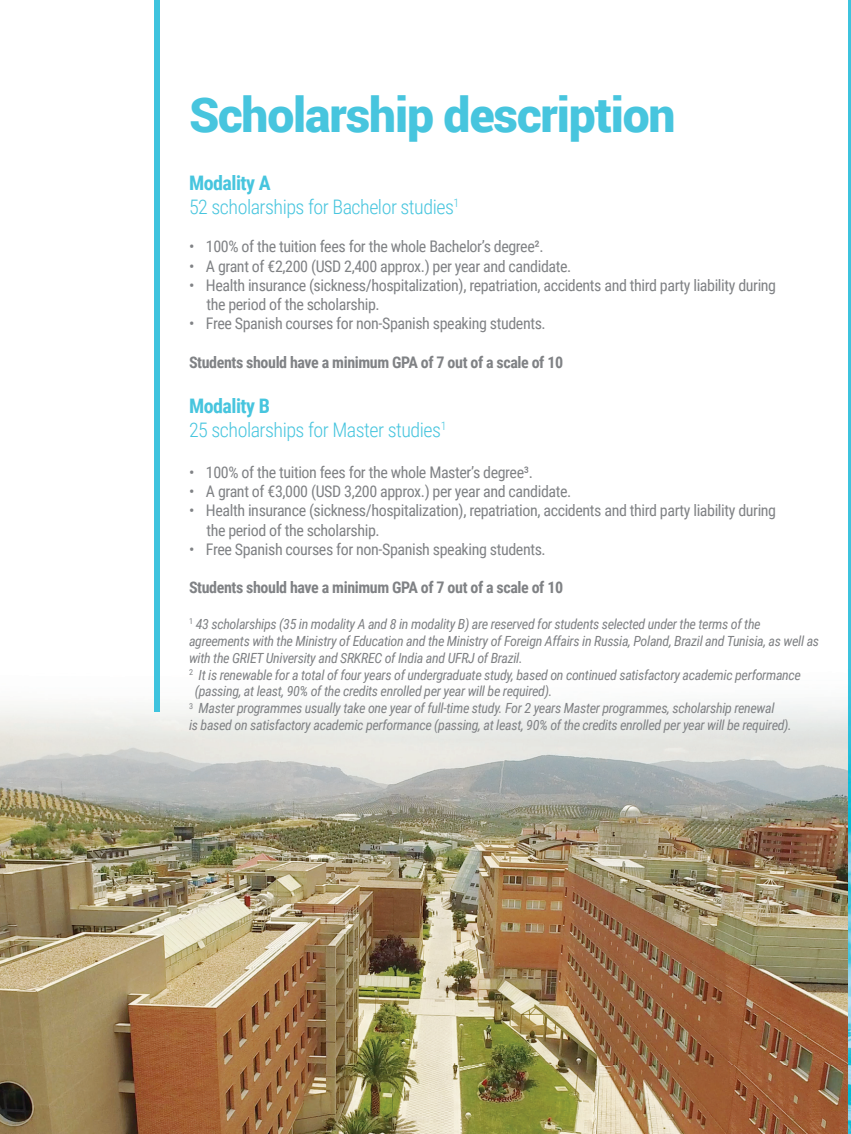
<style>
.page{position:relative;width:851px;height:1134px;background:#fff}
.page>*{position:absolute;margin:0;border:0;box-sizing:border-box;transform-origin:0 0}
.t1{font:900 48px "Roboto";letter-spacing:-.025em;color:#47c5de}
.t2{font:300 20px/24px "Roboto Condensed";letter-spacing:-.025em;color:#47c5de}
.t3{font:16px/19.2px "Roboto Condensed";letter-spacing:-.025em;color:#808285}
.t4{font:700 16px "Roboto Condensed";letter-spacing:-.025em;color:#808285}
.t5{font:italic 14px "Roboto Condensed";letter-spacing:-.025em;color:#808285}
.s1{font-weight:700}
</style>
<div class="page">
<img style="left:0;top:656px;width:848px;height:478px">
<hr style="left:848px;top:0;width:2px;height:1134px;background:#3ec3de">
<img style="left:848px;top:705px;width:2px;height:428px">
<div style="left:154px;top:0;width:5px;height:711px;background:#3ec3de"></div>
<h1 class="t1" style="left:189px;top:81px;width:488px">Scholarship description</h1>
<h2 class="t2" style="left:189px;top:170px;width:271px"><span class="s1">Modality A<br></span>52 scholarships for Bachelor studies<sup>1</sup></h2>
<p class="t3" style="left:189px;top:236px;width:356px">• 100% of the tuition fees for the whole Bachelor’s degree².</p>
<p class="t3" style="left:189px;top:256px;width:384px">• A grant of €2,200 (USD 2,400 approx.) per year and candidate.</p>
<p class="t3" style="left:206px;top:275px;width:571px;text-indent:-17px">• Health insurance (sickness/hospitalization), repatriation, accidents and third party liability during the period of the scholarship.</p>
<p class="t3" style="left:189px;top:313px;width:358px">• Free Spanish courses for non-Spanish speaking students.</p>
<p class="t4" style="left:189px;top:351px;width:375px">Students should have a minimum GPA of 7 out of a scale of 10</p>
<h2 class="t2" style="left:189px;top:393px;width:259px"><span class="s1">Modality B<br></span>25 scholarships for Master studies<sup>1</sup></h2>
<p class="t3" style="left:189px;top:462px;width:345px">• 100% of the tuition fees for the whole Master’s degree³.</p>
<p class="t3" style="left:189px;top:481px;width:384px">• A grant of €3,000 (USD 3,200 approx.) per year and candidate.</p>
<p class="t3" style="left:206px;top:500px;width:571px;text-indent:-17px">• Health insurance (sickness/hospitalization), repatriation, accidents and third party liability during the period of the scholarship.</p>
<p class="t3" style="left:189px;top:539px;width:358px">• Free Spanish courses for non-Spanish speaking students.</p>
<p class="t4" style="left:189px;top:576px;width:375px">Students should have a minimum GPA of 7 out of a scale of 10</p>
<p class="t5" style="left:189px;top:614px;width:573px"><sup>1</sup> 43 scholarships (35 in modality A and 8 in modality B) are reserved for students selected under the terms of the</p>
<p class="t5" style="left:189px;top:631px;width:631px">agreements with the Ministry of Education and the Ministry of Foreign Affairs in Russia, Poland, Brazil and Tunisia, as well as</p>
<p class="t5" style="left:189px;top:648px;width:335px">with the GRIET University and SRKREC of India and UFRJ of Brazil.</p>
<p class="t5" style="left:189px;top:665px;width:613px"><sup>2</sup> It is renewable for a total of four years of undergraduate study, based on continued satisfactory academic performance</p>
<p class="t5" style="left:195px;top:681px;width:359px">(passing, at least, 90% of the credits enrolled per year will be required).</p>
<p class="t5" style="left:189px;top:698px;width:587px"><sup>3</sup> Master programmes usually take one year of full-time study. For 2 years Master programmes, scholarship renewal</p>
<p class="t5" style="left:189px;top:715px;width:604px">is based on satisfactory academic performance (passing, at least, 90% of the credits enrolled per year will be required).</p>
</div>
